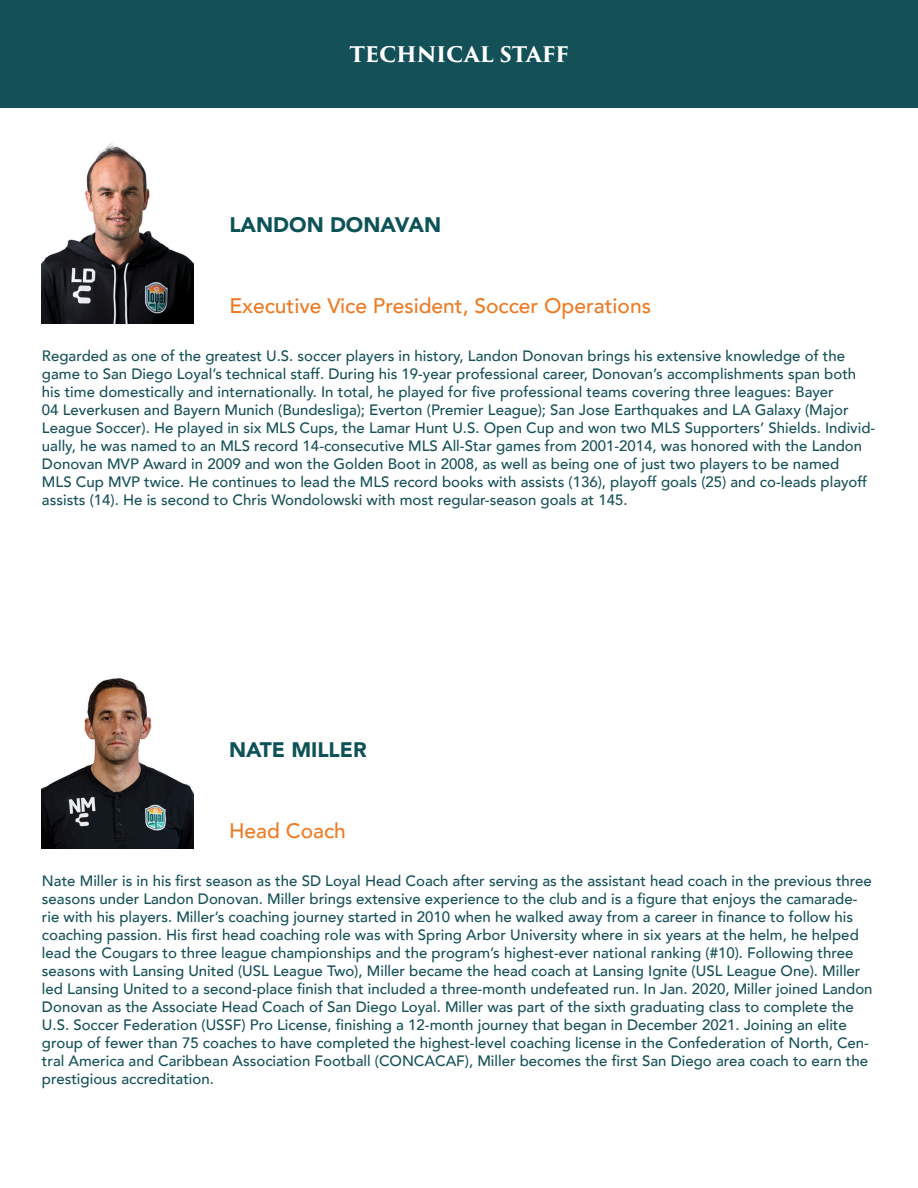
<style>
.page{position:relative;width:918px;height:1188px;background:#fff}
.page>*{position:absolute;margin:0;border:0;box-sizing:border-box;transform-origin:0 0}
.t1{font:500 21px "Avenir";color:#ec7a23}
.t2{font:900 21px "Avenir";color:#0d5257}
.t3{font:700 21px "Trajan Pro 3";letter-spacing:-.005em;color:#fff}
.t4{font:500 15px/18px "Avenir";color:#165158}
</style>
<div class="page">
<div style="left:0;top:0;width:918px;height:108px;background:#135057"></div>
<img style="left:42px;top:142px;width:151px;height:181px">
<img style="left:42px;top:678px;width:151px;height:171px">
<h1 class="t3" style="left:349px;top:39px;width:221px">TECHNICAL STAFF</h1>
<h1 class="t2" style="left:229px;top:207px;width:213px">LANDON DONAVAN</h1>
<h1 class="t1" style="left:229px;top:287px;width:423px">Executive Vice President, Soccer Operations</h1>
<p class="t4" style="left:42px;top:346px;width:835px">Regarded as one of the greatest U.S. soccer players in history, Landon Donovan brings his extensive knowledge of the game to San Diego Loyal’s technical staff. During his 19-year professional career, Donovan’s accomplishments span both his time domestically and internationally. In total, he played for five professional teams covering three leagues: Bayer<br>04 Leverkusen and Bayern Munich (Bundesliga); Everton (Premier League); San Jose Earthquakes and LA Galaxy (Major League Soccer). He played in six MLS Cups, the Lamar Hunt U.S. Open Cup and won two MLS Supporters’ Shields. Individ&shy;ually, he was named to an MLS record 14-consecutive MLS All-Star games from 2001-2014, was honored with the Landon Donovan MVP Award in 2009 and won the Golden Boot in 2008, as well as being one of just two players to be named<br>MLS Cup MVP twice. He continues to lead the MLS record books with assists (136), playoff goals (25) and co-leads playoff assists (14). He is second to Chris Wondolowski with most regular-season goals at 145.</p>
<h1 class="t2" style="left:229px;top:732px;width:139px">NATE MILLER</h1>
<h1 class="t1" style="left:229px;top:813px;width:118px">Head Coach</h1>
<p class="t4" style="left:42px;top:871px;width:832px">Nate Miller is in his first season as the SD Loyal Head Coach after serving as the assistant head coach in the previous three seasons under Landon Donovan. Miller brings extensive experience to the club and is a figure that enjoys the camarade&shy;rie with his players. Miller’s coaching journey started in 2010 when he walked away from a career in finance to follow his coaching passion. His first head coaching role was with Spring Arbor University where in six years at the helm, he helped lead the Cougars to three league championships and the program’s highest-ever national ranking (#10). Following three seasons with Lansing United (USL League Two), Miller became the head coach at Lansing Ignite (USL League One). Miller led Lansing United to a second-place finish that included a three-month undefeated run. In Jan. 2020, Miller joined Landon Donovan as the Associate Head Coach of San Diego Loyal. Miller was part of the sixth graduating class to complete the U.S. Soccer Federation (USSF) Pro License, finishing a 12-month journey that began in December 2021. Joining an elite group of fewer than 75 coaches to have completed the highest-level coaching license in the Confederation of North, Cen&shy;tral America and Caribbean Association Football (CONCACAF), Miller becomes the first San Diego area coach to earn the prestigious accreditation.</p>
</div>
